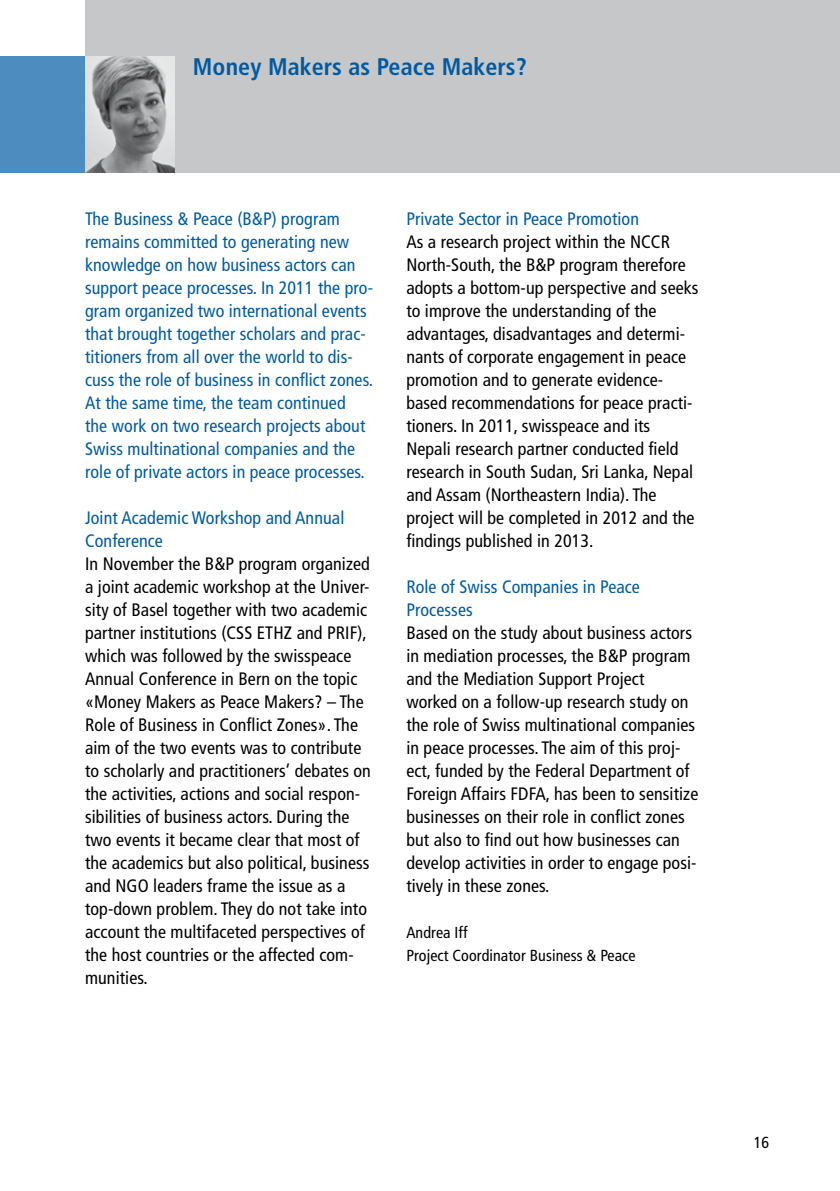
<style>
.page{position:relative;width:840px;height:1191px;background:#fff}
.page>*{position:absolute;margin:0;border:0;box-sizing:border-box;transform-origin:0 0}
.t1{font:700 condensed 24px "Frutiger";letter-spacing:.005em;color:#005aa2}
.t2{font:condensed 18px/23px "Frutiger";letter-spacing:.005em;color:#000}
.t3{font:condensed 18px/23px "Frutiger";letter-spacing:.005em;color:#005aa2}
.t4{font:condensed 16px/23px "Frutiger";letter-spacing:.005em;color:#000}
</style>
<div class="page">
<div style="left:0;top:57px;width:174px;height:116px;background:#4d8cbe"></div>
<div style="left:85px;top:0;width:754px;height:173px;background:#c6c7c8"></div>
<img style="left:85px;top:57px;width:89px;height:115px">
<h1 class="t1" style="left:193px;top:52px;width:335px">Money Makers as Peace Makers?</h1>
<p class="t3" style="left:85px;top:207px;width:289px">The Business &amp; Peace (B&amp;P) program remains committed to generating new knowledge on how business actors can support peace processes. In 2011 the pro&shy;gram organized two international events that brought together scholars and prac&shy;titioners from all over the world to dis&shy;cuss the role of business in conflict zones.<br>At the same time, the team continued<br>the work on two research projects about Swiss multinational companies and the role of private actors in peace processes.</p>
<p class="t3" style="left:85px;top:506px;width:260px">Joint Academic Workshop and Annual<br>Conference</p>
<p class="t2" style="left:85px;top:552px;width:287px">In November the B&amp;P program organized a joint academic workshop at the Univer&shy;sity of Basel together with two academic partner institutions (CSS ETHZ and PRIF), which was followed by the swisspeace Annual Conference in Bern on the topic «Money Makers as Peace Makers? – The Role of Business in Conflict Zones». The aim of the two events was to contribute to scholarly and practitioners’ debates on the activities, actions and social respon&shy;sibilities of business actors. During the two events it became clear that most of the academics but also political, business and NGO leaders frame the issue as a top-down problem. They do not take into account the multifaceted perspectives of the host countries or the affected com&shy;munities.</p>
<p class="t3" style="left:406px;top:207px;width:234px">Private Sector in Peace Promotion</p>
<p class="t2" style="left:406px;top:230px;width:293px">As a research project within the NCCR North-South, the B&amp;P program therefore adopts a bottom-up perspective and seeks to improve the understanding of the advantages, disadvantages and determi&shy;nants of corporate engagement in peace promotion and to generate evidence&shy;based recommendations for peace practi&shy;tioners. In 2011, swisspeace and its Nepali research partner conducted field research in South Sudan, Sri Lanka, Nepal and Assam (Northeastern India). The project will be completed in 2012 and the findings published in 2013.</p>
<p class="t3" style="left:406px;top:575px;width:235px">Role of Swiss Companies in Peace<br>Processes</p>
<p class="t2" style="left:406px;top:621px;width:293px">Based on the study about business actors in mediation processes, the B&amp;P program and the Mediation Support Project worked on a follow-up research study on the role of Swiss multinational companies in peace processes. The aim of this proj&shy;ect, funded by the Federal Department of Foreign Affairs FDFA, has been to sensitize businesses on their role in conflict zones but also to find out how businesses can develop activities in order to engage posi&shy;tively in these zones.</p>
<p class="t4" style="left:406px;top:921px;width:231px">Andrea Iff<br>Project Coordinator Business &amp; Peace</p>
<p class="t4" style="left:753px;top:1131px;width:17px">16</p>
</div>
